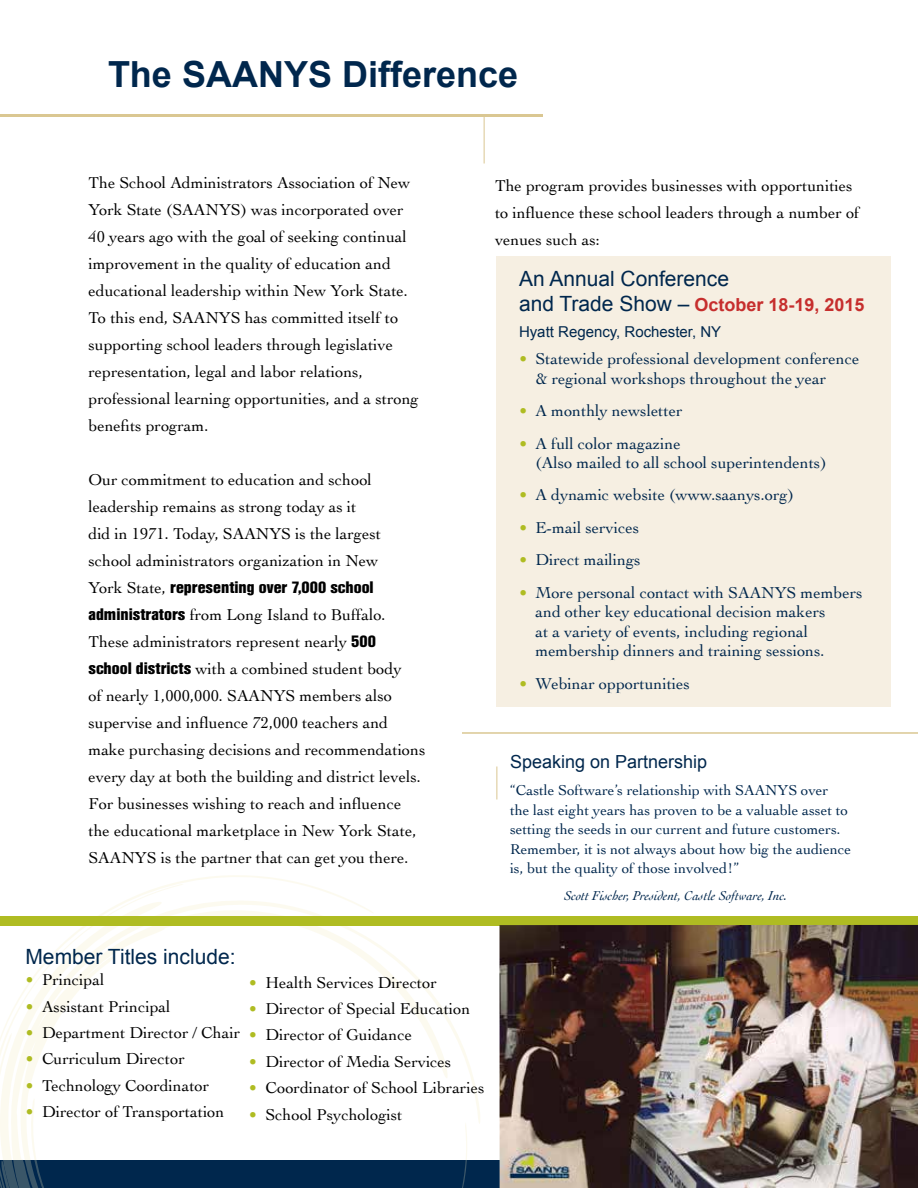
<style>
.page{position:relative;width:918px;height:1188px;background:#fff}
.page>*{position:absolute;margin:0;border:0;box-sizing:border-box;transform-origin:0 0}
.t1{font:700 36px "Arial";color:#00274d}
.t2{font:21px "Arial";color:#00274d}
.t3{font:700 18px "Arial";color:#c62e2d}
.t4{font:18px "Arial";color:#00274d}
.t5{font:16.5px/27px "Cochin";color:#000}
.t6{font:16.5px/19.5px "Cochin";color:#00274d}
.t7{font:700 16.5px "Helvetica Con BQ";color:#000}
.t8{font:15px/19.5px "Cochin";color:#00274d}
.t9{font:15px "Arial";color:#00274d}
.t10{font:italic 13.5px "Cochin";color:#00274d}
.s1{font-family:"Cochin";font-weight:400}
.s2{font-family:"Helvetica Con BQ";font-weight:700}
.s3{font-weight:400;font-size:21px;color:#00274d}
.s4{color:#afbc22}
</style>
<div class="page">
<div style="left:0;top:1161px;width:918px;height:27px;background:#00274d"></div>
<svg style="left:374px;top:942px;width:106px;height:219px"></svg>
<svg style="left:172px;top:875px;width:202px;height:92px"></svg>
<svg style="left:2px;top:884px;width:181px;height:149px"></svg>
<svg style="left:0;top:1033px;width:469px;height:155px"></svg>
<div style="left:496px;top:256px;width:395px;height:450px;background:#f6efe2"></div>
<hr style="left:0;top:114px;width:543px;height:3px;background:#dac792">
<hr style="left:484px;top:115px;width:1px;height:49px;background:#dac792">
<div style="left:0;top:916px;width:918px;height:10px;background:#afbc22"></div>
<hr style="left:462px;top:732px;width:456px;height:2px;background:#dac792">
<hr style="left:496px;top:766px;width:1px;height:34px;background:#dac792">
<img style="left:500px;top:925px;width:418px;height:263px">
<h1 class="t1" style="left:108px;top:51px;width:412px">The SAANYS Difference</h1>
<p class="t5" style="left:89px;top:169px;width:332px">The School Administrators Association of New York State (SAANYS) was incorporated over 40 years ago with the goal of seeking continual improvement in the quality of education and educational leadership within New York State.<br>To this end, SAANYS has committed itself to supporting school leaders through legislative representation, legal and labor relations, professional learning opportunities, and a strong benefits program.</p>
<p class="t5" style="left:89px;top:466px;width:294px">Our commitment to education and school leadership remains as strong today as it did in 1971. Today, SAANYS is the largest school administrators organization in New</p>
<p class="t7" style="left:89px;top:578px;width:287px"><span class="s1">York State,</span> representing over 7,000 school</p>
<p class="t5" style="left:89px;top:601px;width:338px"><span class="s2">administrators</span> from Long Island to Buffalo.<br>These administrators represent nearly <span class="s2">500<br>school districts</span> with a combined student body<br>of nearly 1,000,000. SAANYS members also supervise and influence 72,000 teachers and make purchasing decisions and recommendations every day at both the building and district levels.<br>For businesses wishing to reach and influence the educational marketplace in New York State, SAANYS is the partner that can get you there.</p>
<p class="t5" style="left:495px;top:172px;width:366px">The program provides businesses with opportunities to influence these school leaders through a number of venues such as:</p>
<p class="t2" style="left:519px;top:265px;width:212px">An Annual Conference</p>
<p class="t3" style="left:519px;top:293px;width:347px"><span class="s3">and Trade Show –</span> October 18-19, 2015</p>
<p class="t9" style="left:519px;top:322px;width:204px">Hyatt Regency, Rochester, NY</p>
<p class="t6" style="left:536px;top:348px;width:325px;text-indent:-16px"><span class="s4">•</span> Statewide professional development conference &amp; regional workshops throughout the year</p>
<p class="t6" style="left:519px;top:400px;width:165px"><span class="s4">•</span> A monthly newsletter</p>
<p class="t6" style="left:536px;top:433px;width:293px;text-indent:-16px"><span class="s4">•</span> A full color magazine<br>(Also mailed to all school superintendents)</p>
<p class="t6" style="left:519px;top:485px;width:277px"><span class="s4">•</span> A dynamic website (www.saanys.org)</p>
<p class="t6" style="left:519px;top:517px;width:122px"><span class="s4">•</span> E-mail services</p>
<p class="t6" style="left:519px;top:549px;width:123px"><span class="s4">•</span> Direct mailings</p>
<p class="t6" style="left:536px;top:582px;width:329px;text-indent:-16px"><span class="s4">•</span> More personal contact with SAANYS members and other key educational decision makers<br>at a variety of events, including regional membership dinners and training sessions.</p>
<p class="t6" style="left:519px;top:673px;width:172px"><span class="s4">•</span> Webinar opportunities</p>
<p class="t4" style="left:510px;top:750px;width:199px">Speaking on Partnership</p>
<p class="t8" style="left:510px;top:780px;width:343px">“Castle Software’s relationship with SAANYS over the last eight years has proven to be a valuable asset to setting the seeds in our current and future customers.<br>Remember, it is not always about how big the audience is, but the quality of those involved!”</p>
<p class="t10" style="left:564px;top:887px;width:225px">Scott Fischer, President, Castle Software, Inc.</p>
<p class="t2" style="left:26px;top:943px;width:212px">Member Titles include:</p>
<p class="t5" style="left:26px;top:966px;width:80px"><span class="s4">•</span> Principal</p>
<p class="t5" style="left:26px;top:992px;width:146px"><span class="s4">•</span> Assistant Principal</p>
<p class="t5" style="left:26px;top:1018px;width:216px"><span class="s4">•</span> Department Director / Chair</p>
<p class="t5" style="left:26px;top:1045px;width:161px"><span class="s4">•</span> Curriculum Director</p>
<p class="t5" style="left:26px;top:1071px;width:185px"><span class="s4">•</span> Technology Coordinator</p>
<p class="t5" style="left:26px;top:1098px;width:200px"><span class="s4">•</span> Director of Transportation</p>
<p class="t5" style="left:249px;top:968px;width:189px"><span class="s4">•</span> Health Services Director</p>
<p class="t5" style="left:249px;top:994px;width:223px"><span class="s4">•</span> Director of Special Education</p>
<p class="t5" style="left:249px;top:1021px;width:165px"><span class="s4">•</span> Director of Guidance</p>
<p class="t5" style="left:249px;top:1047px;width:204px"><span class="s4">•</span> Director of Media Services</p>
<p class="t5" style="left:249px;top:1074px;width:237px"><span class="s4">•</span> Coordinator of School Libraries</p>
<p class="t5" style="left:249px;top:1100px;width:155px"><span class="s4">•</span> School Psychologist</p>
</div>
